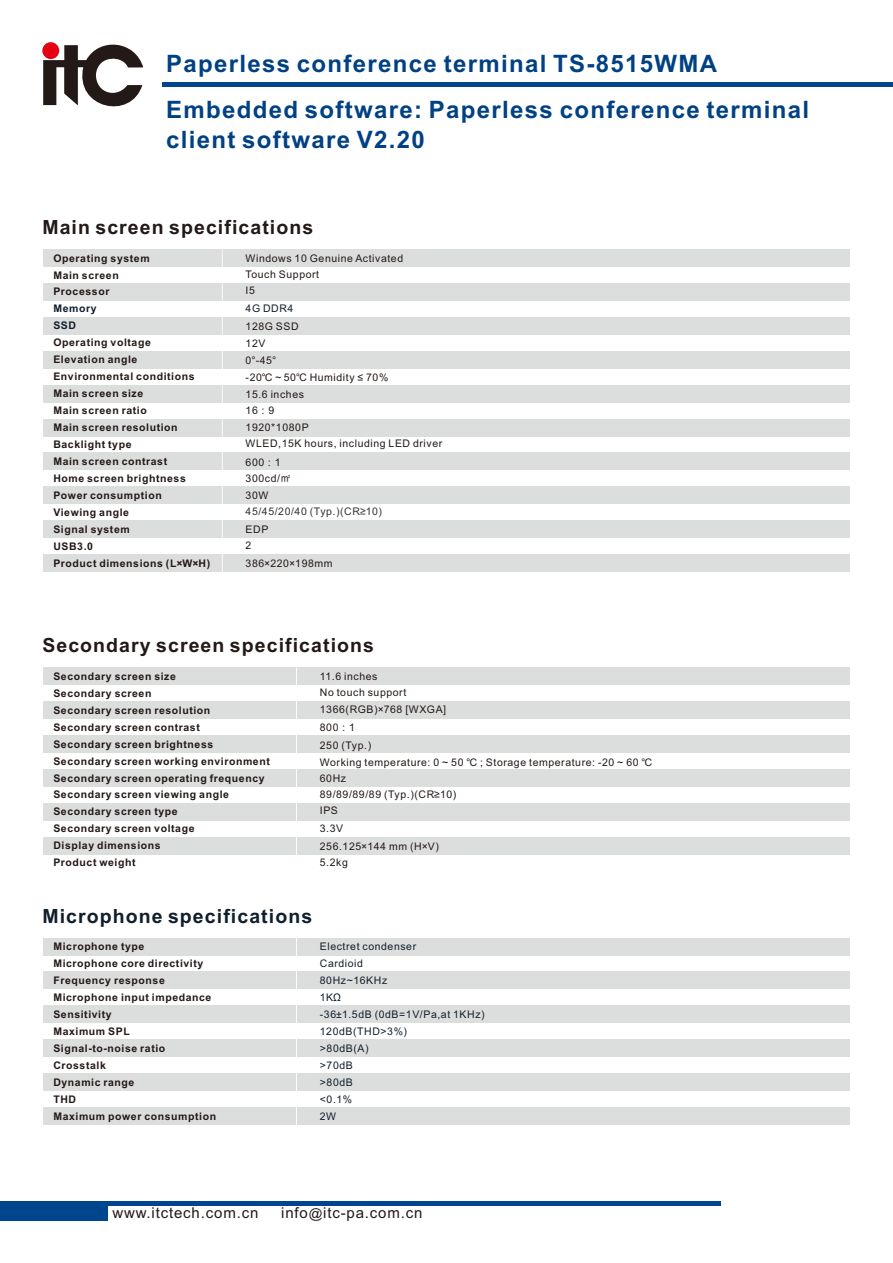
<style>
.page{position:relative;width:893px;height:1263px;background:#fff}
.page>*{position:absolute;margin:0;border:0;box-sizing:border-box;transform-origin:0 0}
.t1{font:700 24px/46.3px "Arial";letter-spacing:.055em;color:#004184}
.t2{font:700 19.5px "Arial";letter-spacing:.055em;color:#231916}
.t3{font:700 19.5px "Arial";letter-spacing:.055em;color:#111f2c}
.t4{font:15px "Arial";letter-spacing:.055em;color:#231916}
.t5{font:700 10.5px/17px "Arial";letter-spacing:.055em;color:#231916}
.t6{font:10.5px/16.4px "Arial";letter-spacing:.055em;color:#231916}
.t7{font:10.5px/17px "Arial";letter-spacing:.055em;color:#111f2c}
.t8{font:10.5px "Arial";letter-spacing:.055em;color:#333}
.t9{font:700 10.5px/17px "Arial";letter-spacing:.055em;color:#111f2c}
.s1{font-family:"Arial Unicode MS"}
.s2{font-size:13.5px}
</style>
<div class="page">
<hr style="left:0;top:1202px;width:720px;height:4px;background:#00468e">
<div style="left:0;top:1202px;width:108px;height:18px;background:#00468e"></div>
<hr style="left:163px;top:82px;width:730px;height:4px;background:#00468e">
<svg style="left:43px;top:42px;width:100px;height:65px"></svg>
<div style="left:44px;top:249px;width:806px;height:18px;background:#dcdddd"></div>
<div style="left:44px;top:317px;width:806px;height:18px;background:#dcdddd"></div>
<div style="left:44px;top:351px;width:806px;height:17px;background:#dcdddd"></div>
<div style="left:44px;top:385px;width:806px;height:17px;background:#dcdddd"></div>
<div style="left:44px;top:453px;width:806px;height:17px;background:#dcdddd"></div>
<div style="left:44px;top:486px;width:806px;height:18px;background:#dcdddd"></div>
<div style="left:44px;top:419px;width:806px;height:17px;background:#dcdddd"></div>
<div style="left:44px;top:520px;width:806px;height:18px;background:#dcdddd"></div>
<div style="left:44px;top:554px;width:806px;height:18px;background:#dcdddd"></div>
<div style="left:44px;top:283px;width:806px;height:18px;background:#dcdddd"></div>
<hr style="left:222px;top:249px;width:1px;height:330px;background:#fff">
<div style="left:44px;top:667px;width:806px;height:18px;background:#dcdddd"></div>
<div style="left:44px;top:735px;width:806px;height:18px;background:#dcdddd"></div>
<div style="left:44px;top:769px;width:806px;height:18px;background:#dcdddd"></div>
<div style="left:44px;top:803px;width:806px;height:18px;background:#dcdddd"></div>
<div style="left:44px;top:837px;width:806px;height:18px;background:#dcdddd"></div>
<div style="left:44px;top:701px;width:806px;height:18px;background:#dcdddd"></div>
<hr style="left:296px;top:667px;width:1px;height:195px;background:#fff">
<div style="left:44px;top:938px;width:806px;height:17px;background:#dcdddd"></div>
<div style="left:44px;top:1005px;width:806px;height:18px;background:#dcdddd"></div>
<div style="left:44px;top:1039px;width:806px;height:18px;background:#dcdddd"></div>
<div style="left:44px;top:1073px;width:806px;height:18px;background:#dcdddd"></div>
<div style="left:44px;top:1107px;width:806px;height:18px;background:#dcdddd"></div>
<div style="left:44px;top:971px;width:806px;height:18px;background:#dcdddd"></div>
<hr style="left:296px;top:938px;width:1px;height:194px;background:#fff">
<h1 class="t1" style="left:166px;top:43px;width:644px">Paperless conference terminal TS-8515WMA<br>Embedded software: Paperless conference terminal</h1>
<h1 class="t1" style="left:166px;top:118px;width:260px">client software V2.20</h1>
<h2 class="t2" style="left:42px;top:220px;width:272px">Main screen specifications</h2>
<p class="t5" style="left:53px;top:250px;width:98px">Operating system<br>Main screen<br>Processor</p>
<p class="t9" style="left:53px;top:301px;width:45px">Memory<br>SSD</p>
<p class="t5" style="left:53px;top:335px;width:158px">Operating voltage<br>Elevation angle<br>Environmental conditions<br>Main screen size<br>Main screen ratio<br>Main screen resolution<br>Backlight type<br>Main screen contrast<br>Home screen brightness<br>Power consumption<br>Viewing angle<br>Signal system<br>USB3.0<br>Product dimensions (L×W×H)</p>
<p class="t6" style="left:246px;top:251px;width:159px">Windows 10 Genuine Activated<br>Touch Support<br>I5</p>
<p class="t7" style="left:246px;top:301px;width:49px">4G DDR4</p>
<p class="t6" style="left:246px;top:318px;width:55px;line-height:17.7px">128G SSD<br>12V</p>
<p class="t6" style="left:246px;top:352px;width:144px;line-height:17.1px">0°-45°<br>-20<span class="s1">℃～</span>50<span class="s1">℃</span> Humidity ≤ 70%<br>15.6 inches</p>
<p class="t6" style="left:246px;top:402px;width:198px">16<span class="s1">：</span>9<br>1920*1080P<br>WLED,15K hours, including LED driver</p>
<p class="t6" style="left:246px;top:454px;width:46px;line-height:16.8px">600<span class="s1">：</span>1<br>300cd/<span class="s1">㎡<br></span>30W</p>
<p class="t8" style="left:246px;top:508px;width:138px">45/45/20/40 (Typ.)(CR≥10)</p>
<p class="t6" style="left:246px;top:522px;width:24px">EDP<br>2</p>
<p class="t6" style="left:246px;top:556px;width:88px">386×220×198mm</p>
<h2 class="t2" style="left:42px;top:638px;width:333px">Secondary screen specifications</h2>
<p class="t5" style="left:53px;top:669px;width:218px">Secondary screen size<br>Secondary screen<br>Secondary screen resolution<br>Secondary screen contrast<br>Secondary screen brightness<br>Secondary screen working environment<br>Secondary screen operating frequency<br>Secondary screen viewing angle<br>Secondary screen type<br>Secondary screen voltage<br>Display dimensions<br>Product weight</p>
<p class="t6" style="left:320px;top:669px;width:128px">11.6 inches<br>No touch support<br>1366(RGB)×768 [WXGA]</p>
<p class="t6" style="left:320px;top:720px;width:334px;line-height:17.2px">800<span class="s1">：</span>1<br>250 (Typ.)<br>Working temperature: 0 ~ 50 <span class="s1">℃</span> ; Storage temperature: -20 ~ 60 <span class="s1">℃</span></p>
<p class="t6" style="left:320px;top:771px;width:138px">60Hz<br>89/89/89/89 (Typ.)(CR≥10)<br>IPS</p>
<p class="t6" style="left:320px;top:821px;width:121px;line-height:17.9px">3.3V<br>256.125×144 mm (H×V)</p>
<p class="t6" style="left:320px;top:855px;width:30px">5.2kg</p>
<h2 class="t3" style="left:42px;top:908px;width:271px">Microphone specifications</h2>
<p class="t5" style="left:53px;top:939px;width:164px">Microphone type<br>Microphone core directivity<br>Frequency response<br>Microphone input impedance<br>Sensitivity<br>Maximum SPL<br>Signal-to-noise ratio<br>Crosstalk<br>Dynamic range<br>THD<br>Maximum power consumption</p>
<p class="t7" style="left:320px;top:939px;width:166px">Electret condenser<br>Cardioid<br>80Hz~16KHz<br>1KΩ<br>-36±1.5dB (0dB=1V/Pa,at 1KHz)<br>120dB(THD&gt;3%)<br>&gt;80dB(A)<br>&gt;70dB<br>&gt;80dB<br>&lt;0.1%<br>2W</p>
<h3 class="t4" style="left:112px;top:1207px;width:147px">www.itctech.com.cn</h3>
<h3 class="t4" style="left:281px;top:1207px;width:143px">info<span class="s2">@</span>itc-pa.com.cn</h3>
</div>
